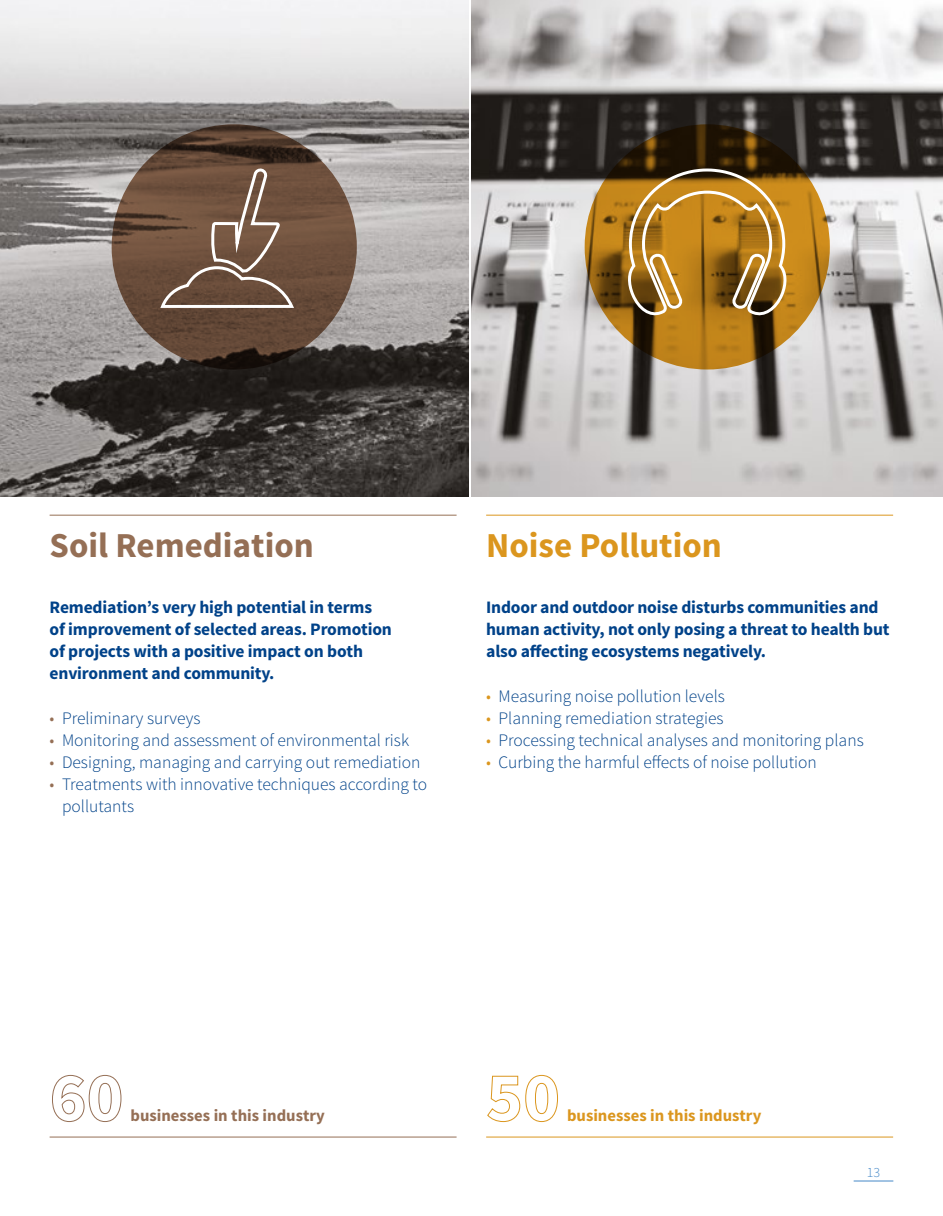
<style>
.page{position:relative;width:943px;height:1216px;background:#fff}
.page>*{position:absolute;margin:0;border:0;box-sizing:border-box;transform-origin:0 0}
.t1{font:700 35px "Source Sans Pro";color:#956f55}
.t2{font:700 35px "Source Sans Pro";color:#db961e}
.t3{font:300 17.5px/22.1px "Source Sans Pro";color:#004289}
.t4{font:700 17.5px/22.1px "Source Sans Pro";letter-spacing:-.01em;color:#004289}
.t5{font:700 16.62px "Source Sans Pro";color:#956f55}
.t6{font:700 16.62px "Source Sans Pro";color:#db961e}
.t7{font:300 14px "Source Sans Pro";color:#4689c8}
.s1{color:#956f55}
.s2{color:#db961e}
</style>
<div class="page">
<hr style="left:853px;top:1180px;width:40px;height:1px;background:#4689c8">
<img style="left:0;top:0;width:469px;height:496px">
<svg style="left:112px;top:124px;width:245px;height:245px;background:#5f4535"></svg>
<img style="left:471px;top:0;width:472px;height:496px">
<svg style="left:584px;top:124px;width:245px;height:245px;background:#875b12"></svg>
<svg style="left:158px;top:163px;width:137px;height:147px;background:#7b604e"></svg>
<svg style="left:627px;top:167px;width:163px;height:150px;background:#aa7d30"></svg>
<hr style="left:50px;top:515px;width:406px;height:1px;background:#956f55">
<hr style="left:486px;top:515px;width:407px;height:1px;background:#db961e">
<hr style="left:50px;top:1136px;width:406px;height:1px;background:#956f55">
<hr style="left:486px;top:1136px;width:407px;height:1px;background:#db961e">
<svg style="left:52px;top:1074px;width:70px;height:48px"></svg>
<svg style="left:487px;top:1074px;width:71px;height:48px"></svg>
<h1 class="t1" style="left:50px;top:523px;width:266px">Soil Remediation</h1>
<h1 class="t2" style="left:486px;top:523px;width:237px">Noise Pollution</h1>
<p class="t4" style="left:50px;top:597px;width:344px">Remediation’s very high potential in terms<br>of improvement of selected areas. Promotion of projects with a positive impact on both environment and community.</p>
<p class="t3" style="left:50px;top:707px;width:152px"><span class="s1">•</span> Preliminary surveys</p>
<p class="t3" style="left:50px;top:729px;width:361px"><span class="s1">•</span> Monitoring and assessment of environmental risk</p>
<p class="t3" style="left:50px;top:751px;width:372px"><span class="s1">•</span> Designing, managing and carrying out remediation</p>
<p class="t3" style="left:62px;top:773px;width:366px;text-indent:-12px"><span class="s1">•</span> Treatments with innovative techniques according to pollutants</p>
<p class="t4" style="left:486px;top:597px;width:405px">Indoor and outdoor noise disturbs communities and human activity, not only posing a threat to health but also affecting ecosystems negatively.</p>
<p class="t3" style="left:486px;top:684px;width:240px"><span class="s2">•</span> Measuring noise pollution levels</p>
<p class="t3" style="left:486px;top:707px;width:239px"><span class="s2">•</span> Planning remediation strategies</p>
<p class="t3" style="left:486px;top:729px;width:379px"><span class="s2">•</span> Processing technical analyses and monitoring plans</p>
<p class="t3" style="left:486px;top:751px;width:332px"><span class="s2">•</span> Curbing the harmful effects of noise pollution</p>
<p class="t5" style="left:130px;top:1104px;width:196px">businesses in this industry</p>
<p class="t6" style="left:567px;top:1104px;width:196px">businesses in this industry</p>
<p class="t7" style="left:866px;top:1163px;width:15px">13</p>
</div>
